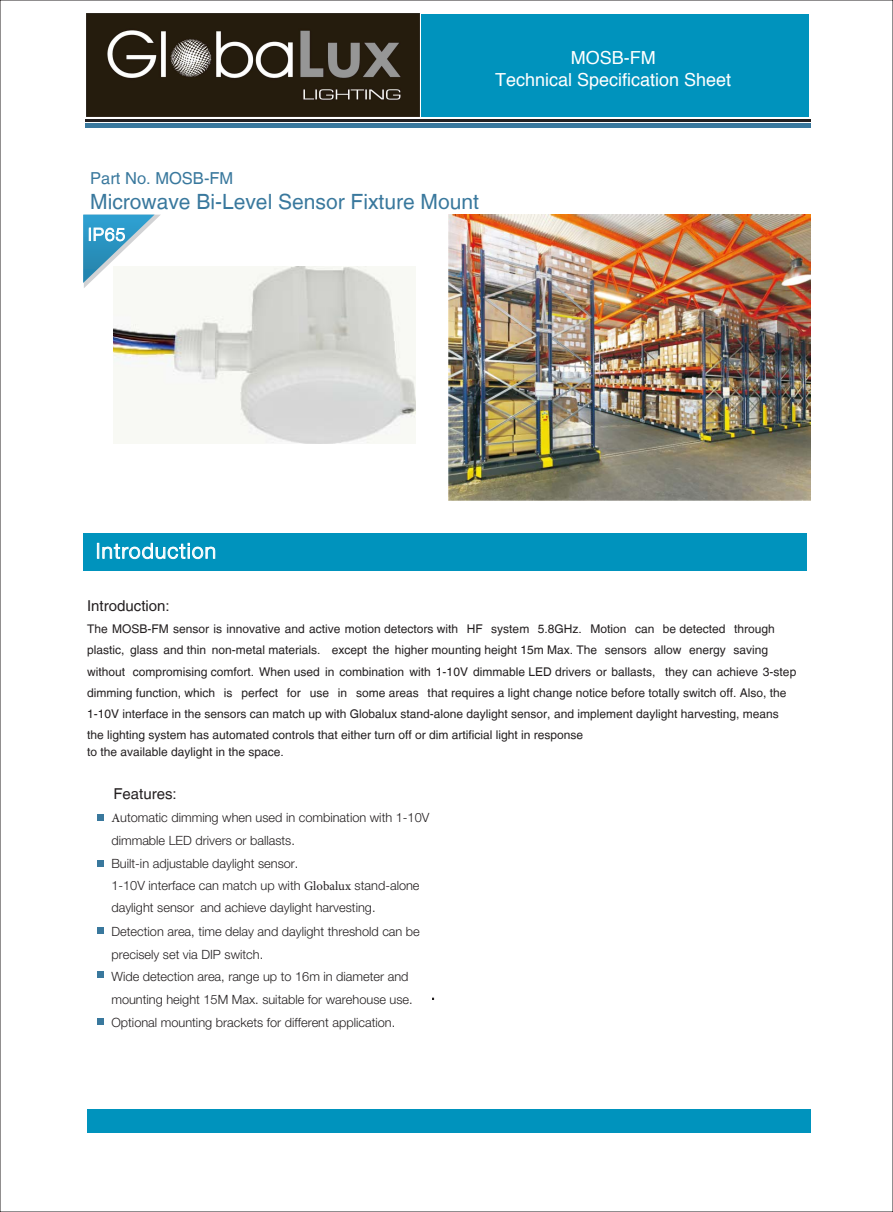
<style>
.page{position:relative;width:893px;height:1212px;background:#fff}
.page>*{position:absolute;margin:0;border:0;box-sizing:border-box;transform-origin:0 0}
.t1{font:21px "Helvetica LT";color:#39789d}
.t2{font:300 21px "Helvetica Neue LT Std";letter-spacing:.055em;color:#fff}
.t3{font:18px/21.6px "Helvetica";color:#fff;text-align:center}
.t4{font:300 17.55px "Helvetica Neue LT Std";color:#fff}
.t5{font:16.5px "Helvetica LT";color:#39789d}
.t6{font:15px "Helvetica LT";color:#231f20}
.t7{font:300 12.75px/22.8px "Helvetica Neue LT Std";color:#231f20}
.t8{font:12px/21.3px "Helvetica LT";color:#231f20}
.s1{font-family:"Minion Pro";font-weight:400}
</style>
<div class="page">
<div style="left:83px;top:533px;width:724px;height:37px;background:#0093bd"></div>
<hr style="left:85px;top:119px;width:725px;height:3px;background:#231f20">
<hr style="left:85px;top:123px;width:725px;height:4px;background:#39789d">
<img style="left:114px;top:267px;width:302px;height:177px">
<img style="left:449px;top:215px;width:361px;height:285px">
<svg style="left:97px;top:543px;width:118px;height:16px"></svg>
<div style="left:98px;top:814px;width:6px;height:7px;background:#39789d"></div>
<svg style="left:98px;top:860px;width:6px;height:6px"></svg>
<div style="left:98px;top:927px;width:6px;height:7px;background:#39789d"></div>
<svg style="left:98px;top:971px;width:6px;height:6px"></svg>
<svg style="left:98px;top:1019px;width:6px;height:6px"></svg>
<svg style="left:83px;top:215px;width:78px;height:73px"></svg>
<div style="left:421px;top:15px;width:388px;height:102px;background:#0093bd"></div>
<img style="left:87px;top:14px;width:333px;height:103px">
<div style="left:87px;top:1109px;width:724px;height:23px;background:#0093bd"></div>
<h2 class="t3" style="left:495px;top:48px;width:238px">MOSB-FM<br>Technical Specification Sheet</h2>
<h3 class="t5" style="left:90px;top:168px;width:145px">Part No. MOSB-FM</h3>
<h1 class="t1" style="left:90px;top:189px;width:390px">Microwave Bi-Level Sensor Fixture Mount</h1>
<h3 class="t4" style="left:88px;top:228px;width:39px">IP65</h3>
<h1 class="t2" style="left:96px;top:543px;width:122px">Introduction</h1>
<p class="t6" style="left:87px;top:596px;width:84px">Introduction:</p>
<p class="t8" style="left:87px;top:618px;width:711px">The MOSB-FM sensor is innovative and active motion detectors with HF system 5.8GHz. Motion can be detected through plastic, glass and thin non-metal materials. except the higher mounting height 15m Max. The sensors allow energy saving without compromising comfort. When used in combination with 1-10V dimmable LED drivers or ballasts, they can achieve 3-step dimming function, which is perfect for use in some areas that requires a light change notice before totally switch off. Also, the 1-10V interface in the sensors can match up with Globalux stand-alone daylight sensor, and implement daylight harvesting, means the lighting system has automated controls that either turn off or dim artificial light in response</p>
<p class="t8" style="left:87px;top:741px;width:198px">to the available daylight in the space.</p>
<p class="t6" style="left:113px;top:785px;width:65px">Features:</p>
<p class="t7" style="left:111px;top:807px;width:319px"><span class="s1">A</span>utomatic dimming when used in combination with 1-10V dimmable LED drivers or ballasts.<br>Built-in adjustable daylight sensor.<br>1-10V interface can match up with <span class="s1">Globalux</span> stand-alone daylight sensor and achieve daylight harvesting.<br>Detection area, time delay and daylight threshold can be precisely set via DIP switch.<br>Wide detection area, range up to 16m in diameter and mounting height 15M Max. suitable for warehouse use.</p>
<p class="t7" style="left:111px;top:1013px;width:285px">Optional mounting brackets for different application.</p>
</div>
